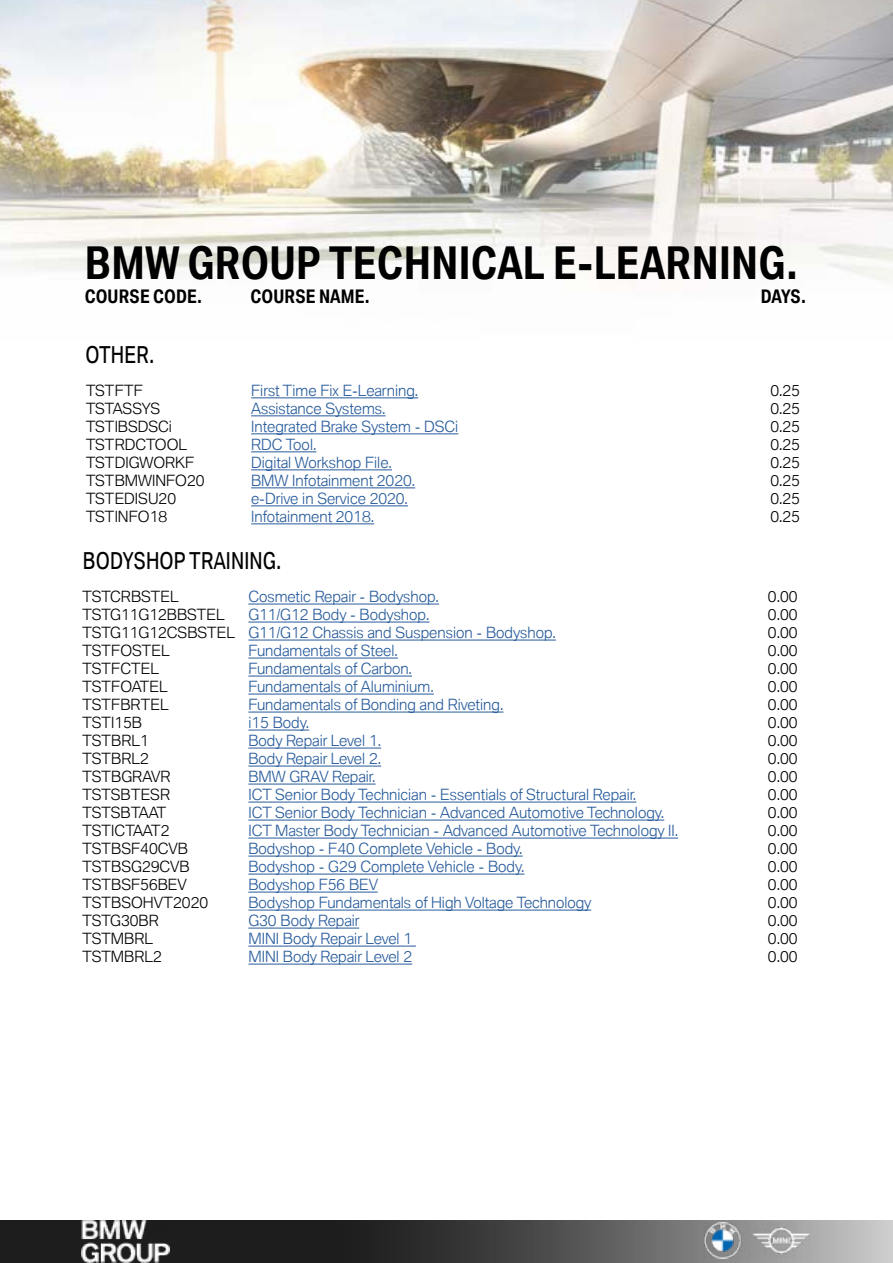
<style>
.page{position:relative;width:893px;height:1263px;background:#fff}
.page>*{position:absolute;margin:0;border:0;box-sizing:border-box;transform-origin:0 0}
.t1{font:700 43.5px "BMW Group Condensed";color:#000}
.t2{font:22.5px "BMW Group Condensed";color:#000}
.t3{font:700 18px "BMW Group Condensed";color:#000}
.t4{font:300 15px/18px "BMW Group";color:#275b9b}
.t5{font:300 15px/18px "BMW Group";color:#000}
</style>
<div class="page">
<img style="left:0;top:0;width:893px;height:965px">
<svg style="left:0;top:1220px;width:893px;height:43px;background:#484848"></svg>
<img style="left:704px;top:1222px;width:105px;height:36px">
<img style="left:82px;top:1220px;width:87px;height:42px">
<hr style="left:248px;top:604px;width:191px;height:1px;background:#275b9b">
<hr style="left:248px;top:622px;width:181px;height:1px;background:#275b9b">
<hr style="left:248px;top:640px;width:308px;height:1px;background:#275b9b">
<hr style="left:248px;top:658px;width:150px;height:1px;background:#275b9b">
<hr style="left:248px;top:676px;width:164px;height:1px;background:#275b9b">
<hr style="left:248px;top:694px;width:186px;height:1px;background:#275b9b">
<hr style="left:248px;top:712px;width:255px;height:1px;background:#275b9b">
<hr style="left:248px;top:730px;width:61px;height:1px;background:#275b9b">
<hr style="left:248px;top:748px;width:133px;height:1px;background:#275b9b">
<hr style="left:248px;top:766px;width:133px;height:1px;background:#275b9b">
<hr style="left:248px;top:784px;width:128px;height:1px;background:#275b9b">
<hr style="left:248px;top:802px;width:388px;height:1px;background:#275b9b">
<hr style="left:248px;top:820px;width:416px;height:1px;background:#275b9b">
<hr style="left:248px;top:838px;width:430px;height:1px;background:#275b9b">
<hr style="left:248px;top:856px;width:275px;height:1px;background:#275b9b">
<hr style="left:248px;top:874px;width:276px;height:1px;background:#275b9b">
<hr style="left:248px;top:892px;width:130px;height:1px;background:#275b9b">
<hr style="left:248px;top:910px;width:343px;height:1px;background:#275b9b">
<hr style="left:248px;top:928px;width:111px;height:1px;background:#275b9b">
<hr style="left:248px;top:946px;width:168px;height:1px;background:#275b9b">
<hr style="left:248px;top:964px;width:164px;height:1px;background:#275b9b">
<hr style="left:251px;top:397px;width:167px;height:1px;background:#275b9b">
<hr style="left:251px;top:415px;width:135px;height:1px;background:#275b9b">
<hr style="left:251px;top:433px;width:207px;height:1px;background:#275b9b">
<hr style="left:251px;top:451px;width:65px;height:1px;background:#275b9b">
<hr style="left:251px;top:469px;width:141px;height:1px;background:#275b9b">
<hr style="left:251px;top:487px;width:164px;height:1px;background:#275b9b">
<hr style="left:251px;top:505px;width:157px;height:1px;background:#275b9b">
<hr style="left:251px;top:523px;width:123px;height:1px;background:#275b9b">
<h1 class="t1" style="left:85px;top:234px;width:715px">BMW GROUP TECHNICAL E-LEARNING.</h1>
<p class="t3" style="left:85px;top:285px;width:119px">COURSE CODE.</p>
<p class="t3" style="left:250px;top:285px;width:121px">COURSE NAME.</p>
<p class="t3" style="left:761px;top:284px;width:47px">DAYS.</p>
<h2 class="t2" style="left:85px;top:340px;width:71px">OTHER.</h2>
<p class="t5" style="left:86px;top:383px;width:120px">TSTFTF<br>TSTASSYS<br>TSTIBSDSCi<br>TSTRDCTOOL<br>TSTDIGWORKF<br>TSTBMWINFO20<br>TSTEDISU20<br>TSTINFO18</p>
<p class="t4" style="left:251px;top:383px;width:209px">First Time Fix E-Learning.<br>Assistance Systems.<br>Integrated Brake System - DSCi<br>RDC Tool.<br>Digital Workshop File.<br>BMW Infotainment 2020. e-Drive in Service 2020.<br>Infotainment 2018.</p>
<p class="t5" style="left:770px;top:383px;width:31px;text-align:justify">0.25<br>0.25<br>0.25<br>0.25<br>0.25<br>0.25<br>0.25<br>0.25</p>
<h2 class="t2" style="left:83px;top:546px;width:200px">BODYSHOP TRAINING.</h2>
<p class="t5" style="left:82px;top:589px;width:154px">TSTCRBSTEL<br>TSTG11G12BBSTEL<br>TSTG11G12CSBSTEL<br>TSTFOSTEL<br>TSTFCTEL<br>TSTFOATEL<br>TSTFBRTEL<br>TSTI15B<br>TSTBRL1<br>TSTBRL2<br>TSTBGRAVR<br>TSTSBTESR<br>TSTSBTAAT<br>TSTICTAAT2<br>TSTBSF40CVB<br>TSTBSG29CVB<br>TSTBSF56BEV<br>TSTBSOHVT2020<br>TSTG30BR<br>TSTMBRL<br>TSTMBRL2</p>
<p class="t4" style="left:248px;top:589px;width:431px">Cosmetic Repair - Bodyshop.<br>G11/G12 Body - Bodyshop.<br>G11/G12 Chassis and Suspension - Bodyshop.<br>Fundamentals of Steel.<br>Fundamentals of Carbon.<br>Fundamentals of Aluminium.<br>Fundamentals of Bonding and Riveting.<br>i15 Body.<br>Body Repair Level 1.<br>Body Repair Level 2.<br>BMW GRAV Repair.<br>ICT Senior Body Technician - Essentials of Structural Repair.<br>ICT Senior Body Technician - Advanced Automotive Technology.<br>ICT Master Body Technician - Advanced Automotive Technology II.<br>Bodyshop - F40 Complete Vehicle - Body.<br>Bodyshop - G29 Complete Vehicle - Body.<br>Bodyshop F56 BEV<br>Bodyshop Fundamentals of High Voltage Technology<br>G30 Body Repair<br>MINI Body Repair Level 1<br>MINI Body Repair Level 2</p>
<p class="t5" style="left:768px;top:589px;width:31px;text-align:justify">0.00<br>0.00<br>0.00<br>0.00<br>0.00<br>0.00<br>0.00<br>0.00<br>0.00<br>0.00<br>0.00<br>0.00<br>0.00<br>0.00<br>0.00<br>0.00<br>0.00<br>0.00<br>0.00<br>0.00<br>0.00</p>
</div>
